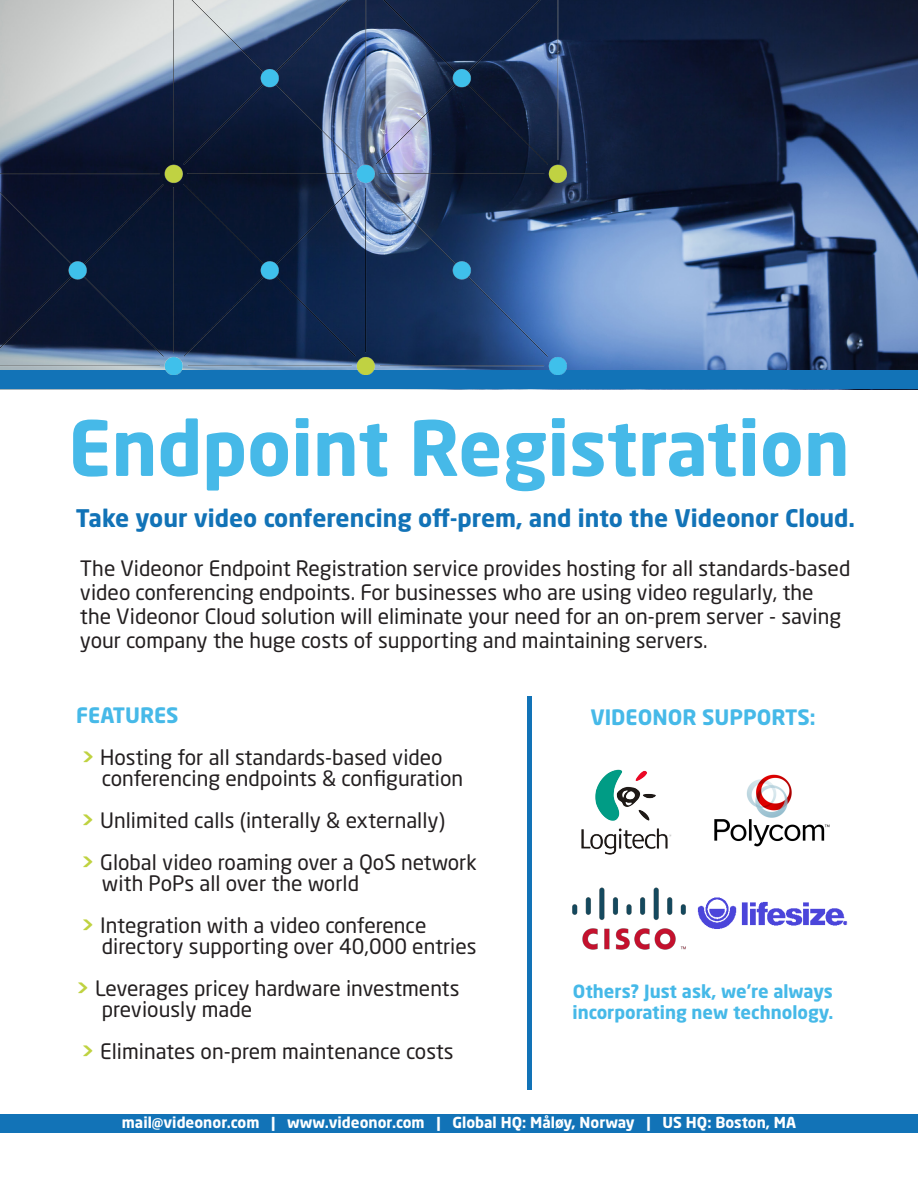
<style>
.page{position:relative;width:918px;height:1188px;background:#fff}
.page>*{position:absolute;margin:0;border:0;box-sizing:border-box;transform-origin:0 0}
.t1{font:700 75px "Neo Sans Std";color:#46b9e8}
.t2{font:700 24px "Neo Sans Std";color:#1273b7}
.t3{font:21px/24px "Neo Sans Std";color:#231f20}
.t4{font:700 21px "Neo Sans Std";color:#46b9e8}
.t5{font:700 18px "Neo Sans Std";color:#46b9e8}
.t6{font:700 15px "Neo Sans Std";color:#fff}
.s1{font-weight:700;color:#bfd240}
</style>
<div class="page">
<img style="left:567px;top:0;width:351px;height:370px">
<div style="left:1px;top:370px;width:917px;height:19px;background:#1273b7"></div>
<div style="left:0;top:1114px;width:918px;height:19px;background:#1273b7"></div>
<hr style="left:528px;top:697px;width:4px;height:393px;background:#1273b7">
<img style="left:572px;top:887px;width:114px;height:63px">
<img style="left:697px;top:898px;width:151px;height:31px">
<img style="left:581px;top:769px;width:91px;height:86px">
<img style="left:714px;top:774px;width:116px;height:73px">
<img style="left:0;top:0;width:567px;height:374px">
<p class="t1" style="left:68px;top:400px;width:783px">Endpoint Registration</p>
<p class="t2" style="left:76px;top:502px;width:781px">Take your video conferencing off-prem, and into the Videonor Cloud.</p>
<p class="t3" style="left:80px;top:556px;width:772px">The Videonor Endpoint Registration service provides hosting for all standards-based video conferencing endpoints. For businesses who are using video regularly, the<br>the Videonor Cloud solution will eliminate your need for an on-prem server - saving your company the huge costs of supporting and maintaining servers.</p>
<p class="t4" style="left:76px;top:702px;width:104px">FEATURES</p>
<p class="t3" style="left:81px;top:745px;width:363px"><span class="s1">&gt;</span> Hosting for all standards-based video</p>
<p class="t3" style="left:102px;top:766px;width:363px">conferencing endpoints &amp; configuration</p>
<p class="t3" style="left:81px;top:808px;width:365px"><span class="s1">&gt;</span> Unlimited calls (interally &amp; externally)</p>
<p class="t3" style="left:81px;top:850px;width:397px"><span class="s1">&gt;</span> Global video roaming over a QoS network</p>
<p class="t3" style="left:102px;top:871px;width:259px">with PoPs all over the world</p>
<p class="t3" style="left:81px;top:913px;width:347px"><span class="s1">&gt;</span> Integration with a video conference</p>
<p class="t3" style="left:102px;top:934px;width:376px">directory supporting over 40,000 entries</p>
<p class="t3" style="left:76px;top:976px;width:385px"><span class="s1">&gt;</span> Leverages pricey hardware investments</p>
<p class="t3" style="left:102px;top:997px;width:152px">previously made</p>
<p class="t3" style="left:81px;top:1039px;width:374px"><span class="s1">&gt;</span> Eliminates on-prem maintenance costs</p>
<p class="t4" style="left:590px;top:703px;width:227px">VIDEONOR SUPPORTS:</p>
<p class="t5" style="left:573px;top:980px;width:262px">Others? Just ask, we’re always</p>
<p class="t5" style="left:573px;top:1001px;width:262px">incorporating new technology.</p>
<p class="t6" style="left:122px;top:1113px;width:676px">mail@videonor.com | www.videonor.com | Global HQ: Måløy, Norway | US HQ: Boston, MA</p>
</div>
